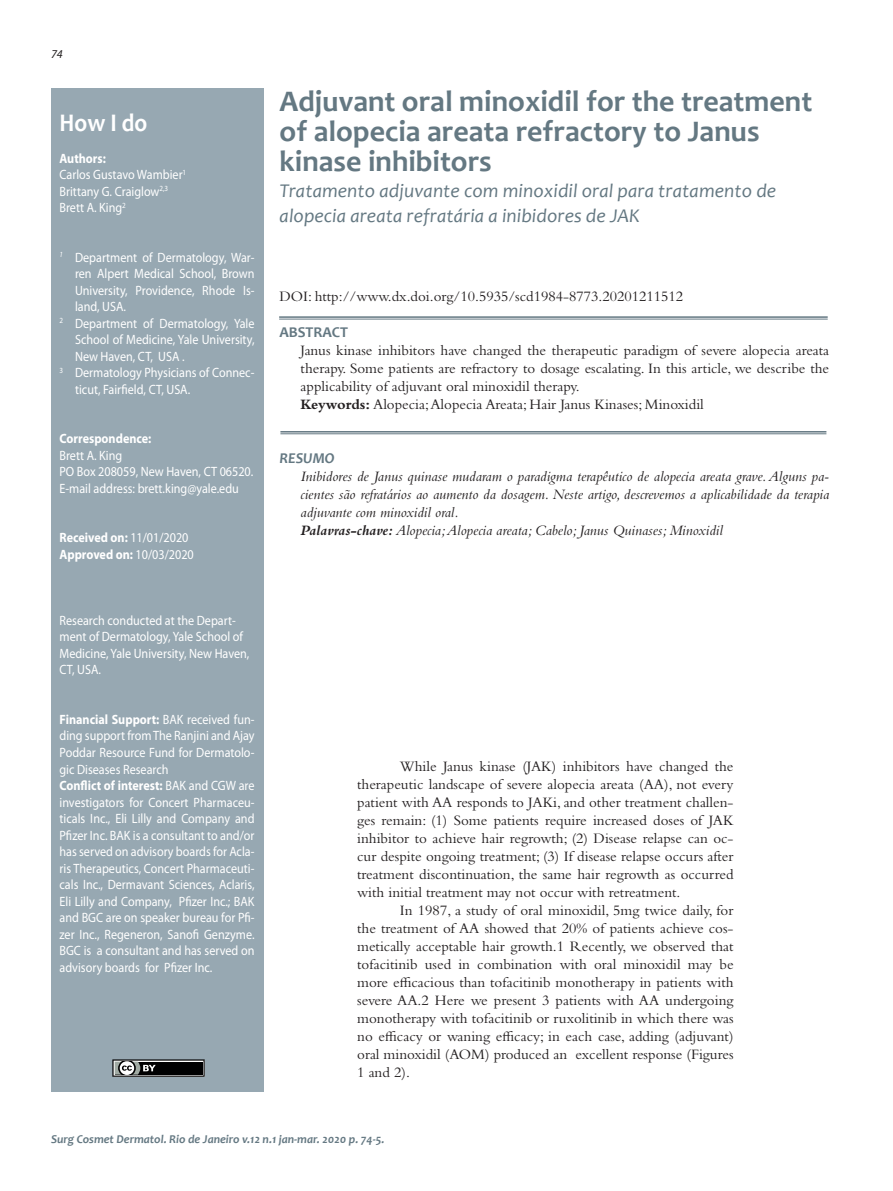
<style>
.page{position:relative;width:893px;height:1191px;background:#fff}
.page>*{position:absolute;margin:0;border:0;box-sizing:border-box;transform-origin:0 0}
.t1{font:700 30px/30px "Candara";color:#647882}
.t2{font:700 25.5px "Candara";color:#fff;scale:.9 1}
.t3{font:italic 19.5px/25.5px "Candara";letter-spacing:.005em;color:#647882}
.Normal__Web{font:15px/18px "Bembo Std";color:#231f20;text-align:justify}
.t4{font:italic 15px/18px "Bembo Std";color:#231f20;text-align:justify}
.t5{font:700 15px "Candara";color:#647882}
.t6{font:italic 700 15px "Candara";color:#647882}
.t7{font:13.5px/16.5px "Myriad Pro";color:#fff;text-align:justify;scale:.9 1}
.t8{font:700 13.5px "Myriad Pro";color:#fff;scale:.9 1}
.t9{font:italic 700 12px "Candara";color:#647882}
.t10{font:italic 12px "Myriad Pro";color:#231f20}
.s1{font-weight:400}
.s2{font-weight:700}
.s3{font-family:"Bembo";font-weight:700}
</style>
<div class="page">
<hr style="left:279px;top:316px;width:549px;height:2px;background:#647882">
<hr style="left:279px;top:319px;width:549px;height:1px;background:#647882">
<hr style="left:280px;top:431px;width:546px;height:1px;background:#647882">
<hr style="left:280px;top:433px;width:546px;height:1px;background:#647882">
<div style="left:51px;top:88px;width:212px;height:1004px;background:#97a8b2"></div>
<svg style="left:112px;top:1059px;width:93px;height:17px;background:#4a4b4b"></svg>
<p class="t10" style="left:51px;top:47px;width:13px">74</p>
<p class="t2" style="left:60px;top:107px;width:99px">How I do</p>
<p class="t8" style="left:60px;top:151px;width:53px">Authors:</p>
<p class="t7" style="left:60px;top:167px;width:142px">Carlos Gustavo Wambier<sup>1</sup></p>
<p class="t7" style="left:60px;top:183px;width:122px">Brittany G. Craiglow<sup>2,3</sup></p>
<p class="t7" style="left:60px;top:200px;width:75px">Brett A. King<sup>2</sup></p>
<p class="t7" style="left:75px;top:249px;width:201px;text-indent:-15px"><sup>1</sup> Department of Dermatology, War&shy;ren Alpert Medical School, Brown University, Providence, Rhode Is&shy;land, USA.</p>
<p class="t7" style="left:75px;top:315px;width:201px;text-indent:-15px"><sup>2</sup> Department of Dermatology, Yale School of Medicine, Yale University, New Haven, CT, USA .</p>
<p class="t7" style="left:75px;top:365px;width:201px;text-indent:-15px"><sup>3</sup> Dermatology Physicians of Connec&shy;ticut, Fairfield, CT, USA.</p>
<p class="t8" style="left:60px;top:431px;width:104px">Correspondence:</p>
<p class="t7" style="left:60px;top:447px;width:217px">Brett A. King<br>PO Box 208059, New Haven, CT 06520.</p>
<p class="t7" style="left:60px;top:480px;width:201px">E-mail address: brett.king@yale.edu</p>
<p class="t8" style="left:60px;top:530px;width:145px">Received on: <span class="s1">11/01/2020</span></p>
<p class="t8" style="left:60px;top:547px;width:151px">Approved on: <span class="s1">10/03/2020</span></p>
<p class="t7" style="left:60px;top:612px;width:213px;text-align:left">Research conducted at the Depart&shy;ment of Dermatology, Yale School of<br>Medicine, Yale University, New Haven,<br>CT, USA.</p>
<p class="t7" style="left:60px;top:711px;width:218px"><span class="s2">Financial Support:</span> BAK received fun&shy;ding support from The Ranjini and Ajay Poddar Resource Fund for Dermatolo&shy;gic Diseases Research</p>
<p class="t7" style="left:60px;top:777px;width:218px"><span class="s2">Conflict of interest:</span> BAK and CGW are investigators for Concert Pharmaceu&shy;ticals Inc., Eli Lilly and Company and Pfizer Inc. BAK is a consultant to and/or has served on advisory boards for Acla&shy;ris Therapeutics, Concert Pharmaceuti&shy;cals Inc., Dermavant Sciences, Aclaris, Eli Lilly and Company, Pfizer Inc.; BAK and BGC are on speaker bureau for Pfi&shy;zer Inc., Regeneron, Sanofi Genzyme.<br>BGC is a consultant and has served on advisory boards for Pfizer Inc.</p>
<p class="t1" style="left:280px;top:86px;width:534px">Adjuvant oral minoxidil for the treatment of alopecia areata refractory to Janus kinase inhibitors</p>
<p class="t3" style="left:280px;top:177px;width:498px">Tratamento adjuvante com minoxidil oral para tratamento de alopecia areata refratária a inibidores de JAK</p>
<p class="Normal__Web" style="left:279px;top:287px;width:405px">DOI: http://www.dx.doi.org/10.5935/scd1984-8773.20201211512</p>
<p class="t5" style="left:279px;top:323px;width:70px">ABSTRACT</p>
<p class="Normal__Web" style="left:301px;top:341px;width:530px">Janus kinase inhibitors have changed the therapeutic paradigm of severe alopecia areata therapy. Some patients are refractory to dosage escalating. In this article, we describe the applicability of adjuvant oral minoxidil therapy.</p>
<p class="Normal__Web" style="left:301px;top:395px;width:405px"><span class="s3">Keywords:</span> Alopecia; Alopecia Areata; Hair Janus Kinases; Minoxidil</p>
<p class="t6" style="left:279px;top:449px;width:57px">RESUMO</p>
<p class="t4" style="left:301px;top:467px;width:530px">Inibidores de Janus quinase mudaram o paradigma terapêutico de alopecia areata grave. Alguns pa&shy;cientes são refratários ao aumento da dosagem. Neste artigo, descrevemos a aplicabilidade da terapia adjuvante com minoxidil oral.</p>
<p class="t4" style="left:301px;top:521px;width:424px"><span class="s3">Palavras-chave:</span> Alopecia; Alopecia areata; Cabelo; Janus Quinases; Minoxidil</p>
<p class="Normal__Web" style="left:357px;top:757px;width:378px;text-indent:43px">While Janus kinase (JAK) inhibitors have changed the therapeutic landscape of severe alopecia areata (AA), not every patient with AA responds to JAKi, and other treatment challen&shy;ges remain: (1) Some patients require increased doses of JAK inhibitor to achieve hair regrowth; (2) Disease relapse can oc&shy;cur despite ongoing treatment; (3) If disease relapse occurs after treatment discontinuation, the same hair regrowth as occurred with initial treatment may not occur with retreatment.</p>
<p class="Normal__Web" style="left:357px;top:901px;width:378px;text-indent:43px">In 1987, a study of oral minoxidil, 5mg twice daily, for the treatment of AA showed that 20% of patients achieve cos&shy;metically acceptable hair growth.1 Recently, we observed that tofacitinib used in combination with oral minoxidil may be more efficacious than tofacitinib monotherapy in patients with severe AA.2 Here we present 3 patients with AA undergoing monotherapy with tofacitinib or ruxolitinib in which there was no efficacy or waning efficacy; in each case, adding (adjuvant) oral minoxidil (AOM) produced an excellent response (Figures 1 and 2).</p>
<p class="t9" style="left:51px;top:1131px;width:335px">Surg Cosmet Dermatol. Rio de Janeiro v.12 n.1 jan-mar. 2020 p. 74-5.</p>
</div>
